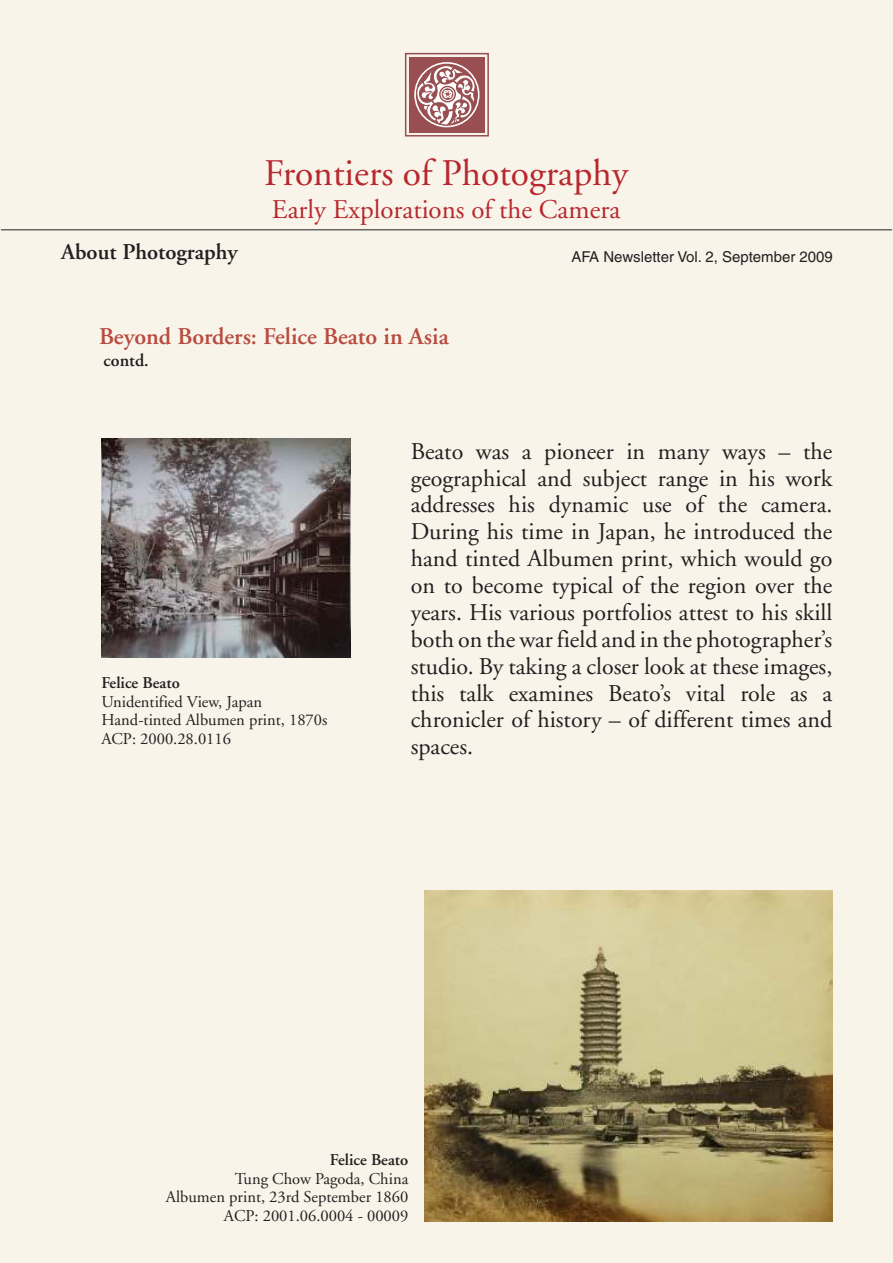
<style>
.page{position:relative;width:893px;height:1263px;background:#f9f4ea}
.page>*{position:absolute;margin:0;border:0;box-sizing:border-box;transform-origin:0 0}
.t1{font:37.5px "Adobe Garamond";color:#b7282e}
.t2{font:27px "Adobe Garamond";color:#b7282e}
.t3{font:24px/26.8px "Adobe Garamond";color:#231f20;text-align:justify}
.t4{font:600 24px "Adobe Garamond";color:#b84b3f}
.t5{font:600 22.5px "Adobe Garamond";color:#231f20}
.t6{font:600 18px "Adobe Garamond";color:#231f20}
.t7{font:16.5px/18.5px "Adobe Garamond";color:#231f20}
.t8{font:600 16.5px "Adobe Garamond";color:#231f20}
.t9{font:15px "Helvetica";color:#231f20}
</style>
<div class="page">
<hr style="left:1px;top:230px;width:891px;height:1px;background:#231f20">
<div style="left:409px;top:57px;width:76px;height:75px;background:#994f51"></div>
<svg style="left:417px;top:62px;width:60px;height:64px"></svg>
<div style="left:405px;top:53px;width:84px;height:84px;border:2px solid #994f51"></div>
<img style="left:101px;top:438px;width:249px;height:219px">
<img style="left:425px;top:891px;width:407px;height:330px">
<h1 class="t1" style="left:264px;top:157px;width:366px">Frontiers of Photography</h1>
<p class="t2" style="left:272px;top:198px;width:350px">Early Explorations of the Camera</p>
<p class="t5" style="left:61px;top:243px;width:178px">About Photography</p>
<p class="t9" style="left:571px;top:250px;width:263px">AFA Newsletter Vol. 2, September 2009</p>
<p class="t4" style="left:99px;top:326px;width:351px">Beyond Borders: Felice Beato in Asia</p>
<p class="t6" style="left:104px;top:352px;width:47px">contd.</p>
<p class="t8" style="left:101px;top:676px;width:80px">Felice Beato</p>
<p class="t7" style="left:101px;top:694px;width:228px">Unidentified View, Japan<br>Hand-tinted Albumen print, 1870s<br>ACP: 2000.28.0116</p>
<p class="t3" style="left:411px;top:440px;width:423px">Beato was a pioneer in many ways – the geographical and subject range in his work addresses his dynamic use of the camera.<br>During his time in Japan, he introduced the hand tinted Albumen print, which would go on to become typical of the region over the years. His various portfolios attest to his skill both on the war field and in the photographer’s studio. By taking a closer look at these images, this talk examines Beato’s vital role as a chronicler of history – of different times and spaces.</p>
<p class="t8" style="left:330px;top:1153px;width:80px">Felice Beato</p>
<p class="t7" style="left:166px;top:1171px;width:244px;text-align:right">Tung Chow Pagoda, China<br>Albumen print, 23rd September 1860<br>ACP: 2001.06.0004 - 00009</p>
</div>
